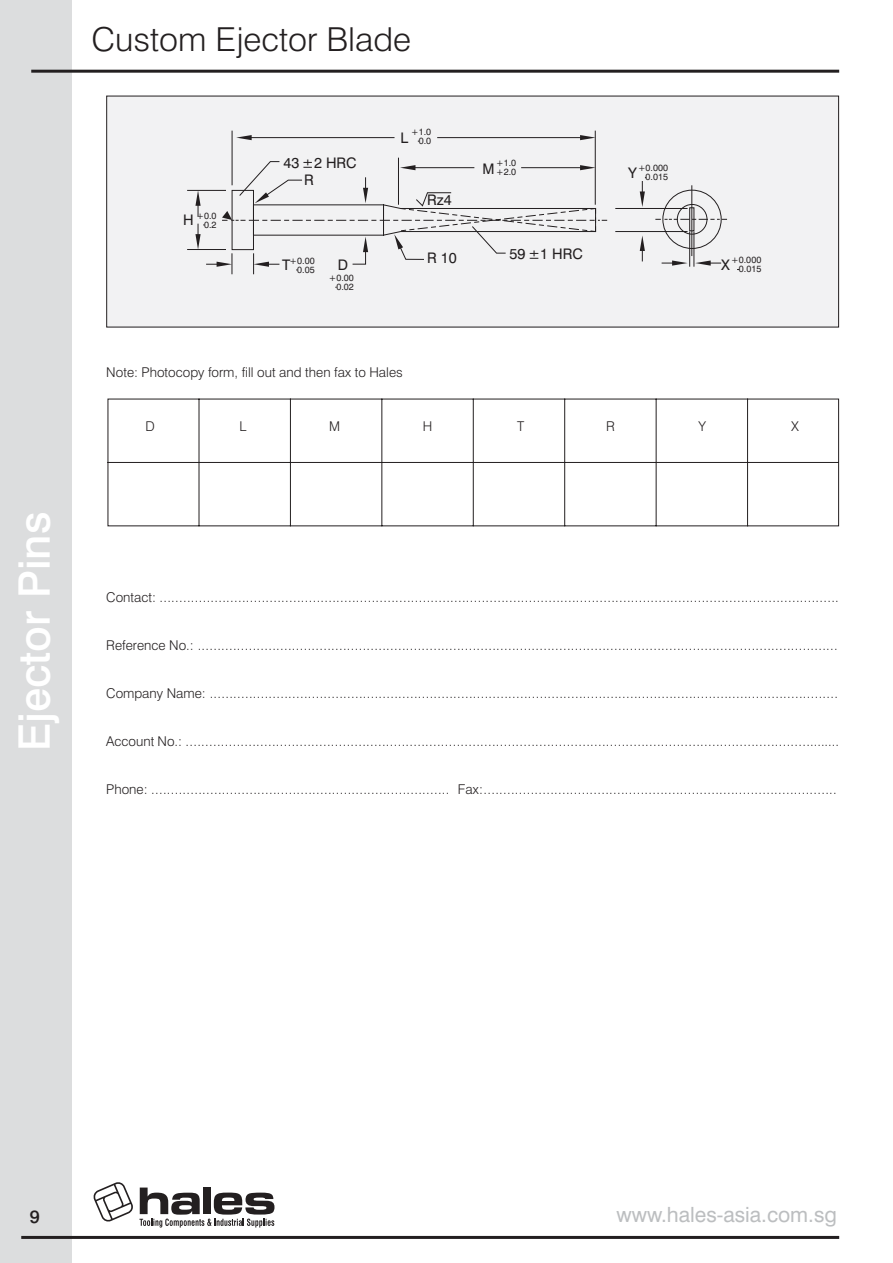
<style>
.page{position:relative;width:893px;height:1263px;background:#fff}
.page>*{position:absolute;margin:0;border:0;box-sizing:border-box;transform-origin:0 0}
.t1{font:500 43.5px "Swiss 721 BT";color:#fff}
.t2{font:300 33px "Swiss 721 BT";color:#231f20}
.t3{font:21px "Swiss 721 BT";color:#bcbec0}
.t4{font:500 18px "Swiss 721 BT";color:#231f20}
.t5{font:14.55px "Swiss 721 BT";color:#231f20}
.t6{font:300 13.5px "Swiss 721 BT";color:#231f20}
.t7{font:9.15px/9.1px "Swiss 721 BT";color:#231f20;text-align:right}
.s1{font-size:14.55px}
</style>
<div class="page">
<div style="left:0;top:0;width:72px;height:1263px;background:#dcddde"></div>
<hr style="left:21px;top:1236px;width:818px;height:3px;background:#231f20">
<svg style="left:93px;top:1182px;width:40px;height:40px"></svg>
<svg style="left:139px;top:1187px;width:135px;height:40px"></svg>
<hr style="left:31px;top:70px;width:808px;height:3px;background:#231f20">
<div style="left:107px;top:96px;width:732px;height:231px;background:#f2f2f3"></div>
<svg style="left:107px;top:398px;width:733px;height:129px"></svg>
<hr style="left:187px;top:190px;width:39px;height:1px;background:#231f20">
<hr style="left:187px;top:249px;width:39px;height:1px;background:#231f20">
<svg style="left:195px;top:130px;width:532px;height:145px"></svg>
<h1 class="t1" style="left:8px;top:751px;width:241px;rotate:-90deg">Ejector Pins</h1>
<p class="t2" style="left:91px;top:19px;width:321px">Custom Ejector Blade</p>
<p class="t7" style="left:196px;top:211px;width:22px">+0.0<br>0.2</p>
<p class="t5" style="left:183px;top:211px;width:12px">H</p>
<p class="t5" style="left:283px;top:154px;width:75px">43 ±2 HRC</p>
<p class="t5" style="left:304px;top:171px;width:11px">R</p>
<p class="t7" style="left:282px;top:256px;width:34px"><span class="s1">T</span>+0.00<br>0.05</p>
<p class="t5" style="left:338px;top:256px;width:12px">D</p>
<p class="t7" style="left:329px;top:273px;width:27px">+0.00<br>0.02</p>
<p class="t5" style="left:401px;top:129px;width:9px">L</p>
<p class="t7" style="left:411px;top:127px;width:22px">+1.0<br>0.0</p>
<p class="t5" style="left:427px;top:191px;width:26px">Rz4</p>
<p class="t5" style="left:427px;top:249px;width:31px">R 10</p>
<p class="t5" style="left:482px;top:160px;width:14px">M</p>
<p class="t7" style="left:496px;top:158px;width:22px;text-align:left">+1.0 +2.0</p>
<p class="t7" style="left:628px;top:163px;width:42px"><span class="s1">Y</span> +0.000<br>0.015</p>
<p class="t5" style="left:510px;top:245px;width:75px">59 ±1 HRC</p>
<p class="t6" style="left:106px;top:363px;width:298px">Note: Photocopy form, fill out and then fax to Hales</p>
<p class="t7" style="left:721px;top:255px;width:42px"><span class="s1">X</span>+0.000<br>0.015</p>
<p class="t6" style="left:146px;top:418px;width:11px">D</p>
<p class="t6" style="left:240px;top:418px;width:9px">L</p>
<p class="t6" style="left:329px;top:418px;width:13px">M</p>
<p class="t6" style="left:423px;top:418px;width:11px">H</p>
<p class="t6" style="left:517px;top:418px;width:9px">T</p>
<p class="t6" style="left:606px;top:418px;width:10px">R</p>
<p class="t6" style="left:698px;top:418px;width:9px">Y</p>
<p class="t6" style="left:791px;top:418px;width:9px">X</p>
<p class="t6" style="left:106px;top:589px;width:734px">Contact: .............................................................................................................................................................................</p>
<p class="t6" style="left:106px;top:637px;width:733px">Reference No.: ...................................................................................................................................................................</p>
<p class="t6" style="left:106px;top:685px;width:733px">Company Name: ................................................................................................................................................................</p>
<p class="t6" style="left:106px;top:733px;width:734px">Account No.: .......................................................................................................................................................................</p>
<p class="t6" style="left:106px;top:781px;width:732px">Phone: ............................................................................ Fax:..........................................................................................</p>
<p class="t4" style="left:30px;top:1206px;width:12px">9</p>
<h3 class="t3" style="left:617px;top:1201px;width:222px">www.hales-asia.com.sg</h3>
</div>
